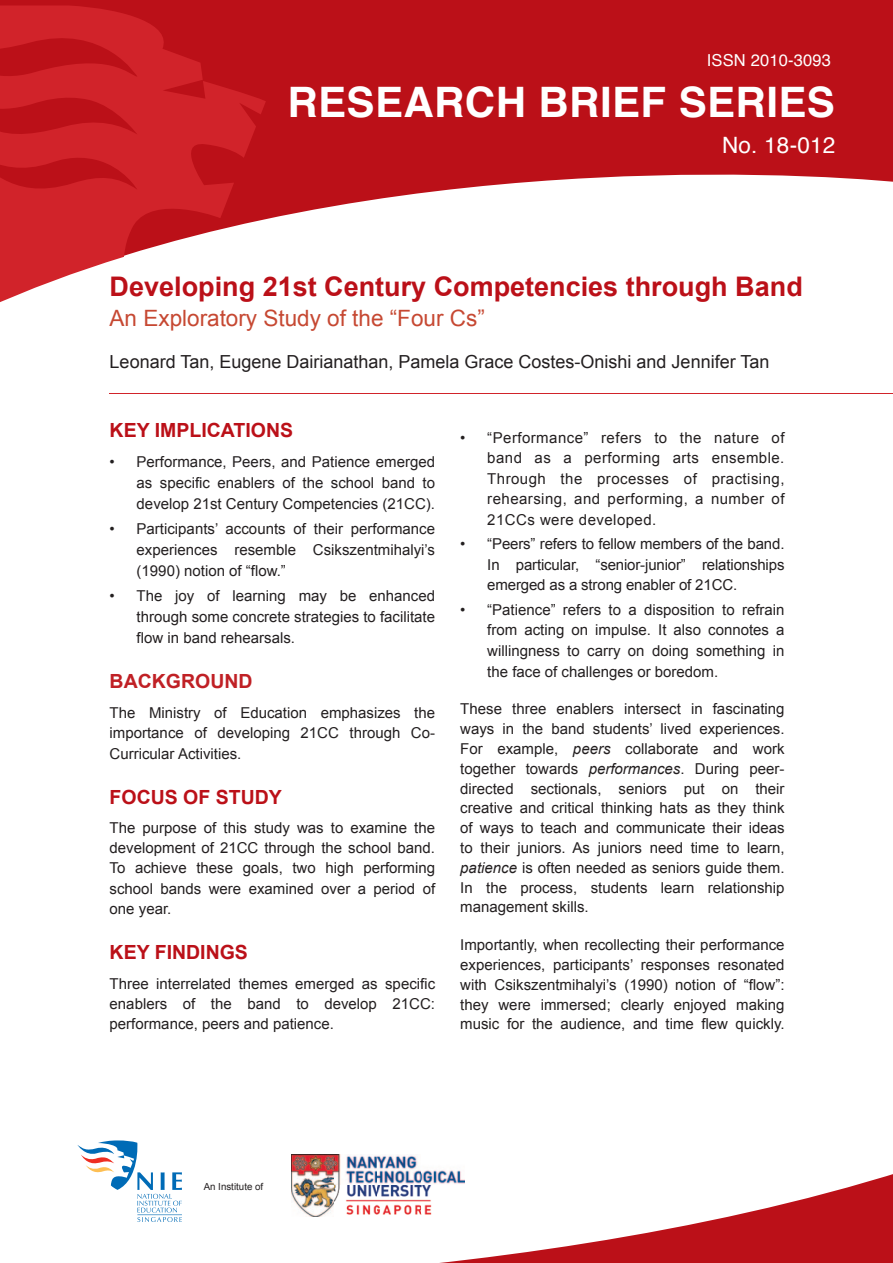
<style>
.page{position:relative;width:893px;height:1263px;background:#fff}
.page>*{position:absolute;margin:0;border:0;box-sizing:border-box;transform-origin:0 0}
.t1{font:700 42px "Helvetica";letter-spacing:.01em;color:#fff}
.t2{font:700 27px "Arial";color:#bb1018}
.t3{font:22.5px "Arial";color:#c64832}
.t4{font:22.5px "Helvetica";letter-spacing:.01em;color:#fff}
.t5{font:700 19.5px "Arial";color:#bb1018}
.t6{font:700 19.5px "Arial";color:#c02025}
.t7{font:18px "Arial";color:#231f20}
.t8{font:16.5px "Helvetica";letter-spacing:.01em;color:#fff}
.t9{font:15px/19.8px "Arial";color:#231f20;text-align:justify}
.t10{font:9.75px "Arial";color:#231f20}
.s1{font-style:italic}
</style>
<div class="page">
<svg style="left:0;top:0;width:893px;height:219px;fill:#bb1018"></svg>
<svg style="left:306px;top:1174px;width:587px;height:89px"></svg>
<hr style="left:109px;top:393px;width:784px;height:1px;background:#d1232a">
<svg style="left:0;top:5px;width:266px;height:297px;fill:#d1232a"></svg>
<svg style="left:77px;top:1140px;width:105px;height:82px"></svg>
<img style="left:291px;top:1154px;width:174px;height:62px">
<p class="t8" style="left:707px;top:48px;width:126px">ISSN 2010-3093</p>
<h1 class="t1" style="left:287px;top:69px;width:549px">RESEARCH BRIEF SERIES</h1>
<h3 class="t4" style="left:722px;top:128px;width:115px">No. 18-012</h3>
<h2 class="t2" style="left:110px;top:269px;width:695px">Developing 21st Century Competencies through Band</h2>
<h3 class="t3" style="left:110px;top:303px;width:377px">An Exploratory Study of the “Four Cs”</h3>
<p class="t7" style="left:110px;top:350px;width:661px">Leonard Tan, Eugene Dairianathan, Pamela Grace Costes-Onishi and Jennifer Tan</p>
<h3 class="t5" style="left:110px;top:417px;width:185px">KEY IMPLICATIONS</h3>
<p class="t9" style="left:137px;top:451px;width:300px;line-height:21px;text-indent:-27px">• Performance, Peers, and Patience emerged as specific enablers of the school band to develop 21st Century Competencies (21CC).</p>
<p class="t9" style="left:137px;top:518px;width:300px;line-height:21px;text-indent:-27px">• Participants’ accounts of their performance experiences resemble Csikszentmihalyi’s (1990) notion of “flow.”</p>
<p class="t9" style="left:137px;top:586px;width:300px;line-height:21px;text-indent:-27px">• The joy of learning may be enhanced through some concrete strategies to facilitate flow in band rehearsals.</p>
<h3 class="t6" style="left:110px;top:669px;width:144px">BACKGROUND</h3>
<p class="t9" style="left:110px;top:702px;width:327px;line-height:20.4px">The Ministry of Education emphasizes the importance of developing 21CC through Co-Curricular Activities.</p>
<h3 class="t5" style="left:110px;top:784px;width:174px">FOCUS OF STUDY</h3>
<p class="t9" style="left:110px;top:817px;width:327px;line-height:20.4px">The purpose of this study was to examine the development of 21CC through the school band.<br>To achieve these goals, two high performing school bands were examined over a period of one year.</p>
<h3 class="t5" style="left:110px;top:939px;width:140px">KEY FINDINGS</h3>
<p class="t9" style="left:110px;top:973px;width:327px;line-height:20.2px">Three interrelated themes emerged as specific enablers of the band to develop 21CC: performance, peers and patience.</p>
<p class="t9" style="left:487px;top:428px;width:299px;line-height:20.4px;text-indent:-27px">• “Performance” refers to the nature of band as a performing arts ensemble.<br>Through the processes of practising, rehearsing, and performing, a number of 21CCs were developed.</p>
<p class="t9" style="left:487px;top:534px;width:299px;line-height:20.4px;text-indent:-27px">• “Peers” refers to fellow members of the band.<br>In particular, “senior-junior” relationships emerged as a strong enabler of 21CC.</p>
<p class="t9" style="left:487px;top:599px;width:299px;line-height:20.5px;text-indent:-27px">• “Patience” refers to a disposition to refrain from acting on impulse. It also connotes a willingness to carry on doing something in the face of challenges or boredom.</p>
<p class="t9" style="left:460px;top:699px;width:326px">These three enablers intersect in fascinating ways in the band students’ lived experiences.<br>For example, <span class="s1">peers</span> collaborate and work together towards <span class="s1">performances</span>. During peer&shy;directed sectionals, seniors put on their creative and critical thinking hats as they think of ways to teach and communicate their ideas to their juniors. As juniors need time to learn, <span class="s1">patience</span> is often needed as seniors guide them.<br>In the process, students learn relationship management skills.</p>
<p class="t9" style="left:460px;top:935px;width:326px">Importantly, when recollecting their performance experiences, participants’ responses resonated with Csikszentmihalyi’s (1990) notion of “flow”: they were immersed; clearly enjoyed making music for the audience, and time flew quickly.</p>
<p class="t10" style="left:204px;top:1180px;width:61px">An Institute of</p>
</div>
